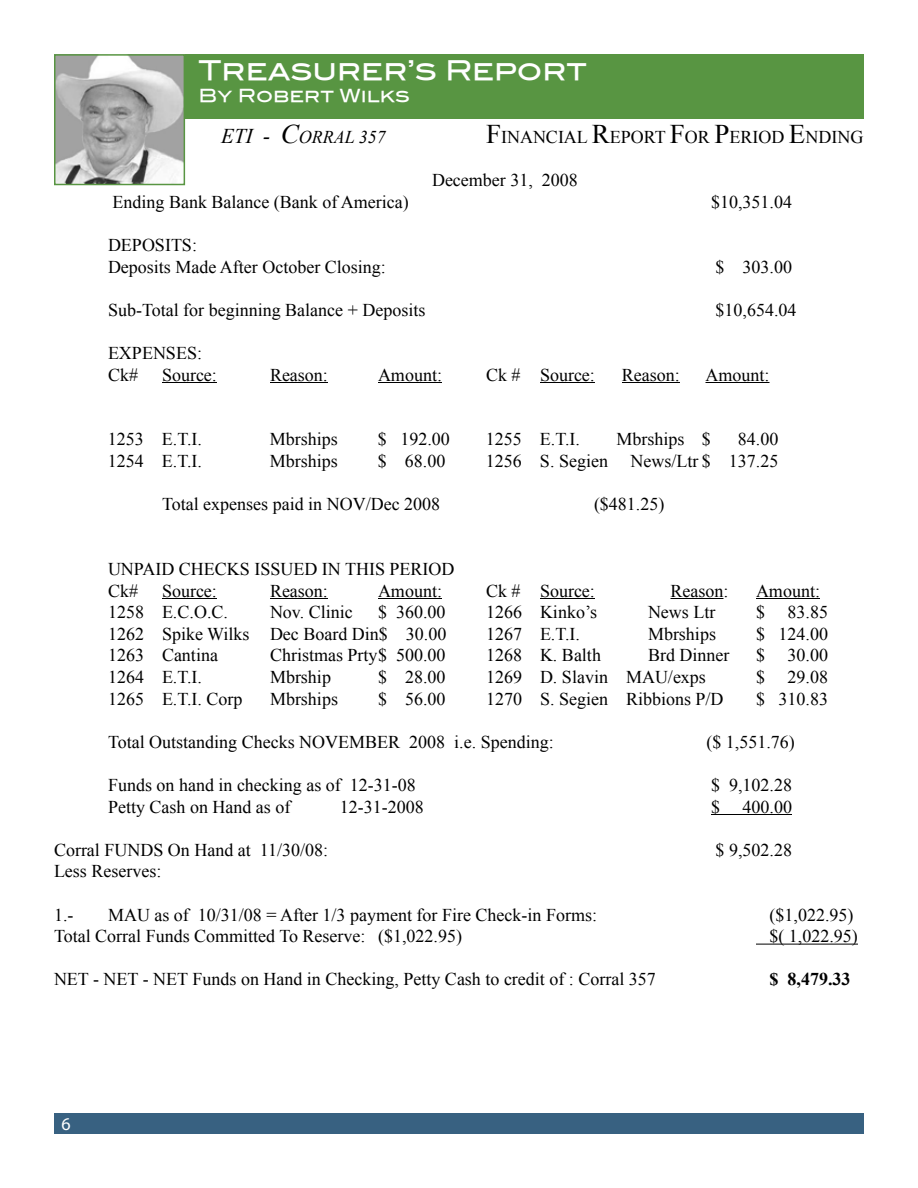
<style>
.page{position:relative;width:918px;height:1188px;background:#fff}
.page>*{position:absolute;margin:0;border:0;box-sizing:border-box;transform-origin:0 0}
.t1{font:27px "Blair Md ITCTT Medium";color:#fff}
.t2{font:18px/21.6px "Times New Roman";color:#000}
.t3{font:18px "Blair Md ITCTT Medium";color:#fff}
.t4{font:italic 18px "Times New Roman";color:#000}
.t5{font:700 18px "Times New Roman";color:#000}
.s1{font-size:21px}
.s2{font-size:27px}
</style>
<div class="page">
<div style="left:54px;top:1113px;width:810px;height:21px;background:#386181"></div>
<div style="left:183px;top:54px;width:681px;height:64px;background:#589542"></div>
<img style="left:57px;top:57px;width:125px;height:125px">
<div style="left:54px;top:54px;width:131px;height:131px;border:2px solid #589542"></div>
<hr style="left:162px;top:382px;width:55px;height:1px;background:#000">
<hr style="left:270px;top:382px;width:58px;height:1px;background:#000">
<hr style="left:378px;top:382px;width:64px;height:1px;background:#000">
<hr style="left:540px;top:382px;width:55px;height:1px;background:#000">
<hr style="left:622px;top:382px;width:58px;height:1px;background:#000">
<hr style="left:706px;top:382px;width:64px;height:1px;background:#000">
<hr style="left:162px;top:598px;width:55px;height:1px;background:#000">
<hr style="left:270px;top:598px;width:58px;height:1px;background:#000">
<hr style="left:378px;top:598px;width:64px;height:1px;background:#000">
<hr style="left:540px;top:598px;width:55px;height:1px;background:#000">
<hr style="left:670px;top:598px;width:53px;height:1px;background:#000">
<hr style="left:756px;top:598px;width:64px;height:1px;background:#000">
<hr style="left:711px;top:814px;width:81px;height:1px;background:#000">
<hr style="left:756px;top:944px;width:102px;height:1px;background:#000">
<h1 class="t1" style="left:199px;top:48px;width:390px">Treasurer’s Report</h1>
<p class="t3" style="left:199px;top:80px;width:213px">By Robert Wilks</p>
<p class="t4" style="left:221px;top:127px;width:166px"><span class="s1">ETI -</span> <span class="s2">C</span>ORRAL 357</p>
<p class="t2" style="left:486px;top:126px;width:379px"><span class="s2">F</span>INANCIAL <span class="s2">R</span>EPORT <span class="s2">F</span>OR <span class="s2">P</span>ERIOD <span class="s2">E</span>NDING</p>
<p class="t2" style="left:432px;top:169px;width:147px">December 31, 2008</p>
<p class="t2" style="left:113px;top:191px;width:298px">Ending Bank Balance (Bank of America)</p>
<p class="t2" style="left:711px;top:191px;width:83px">$10,351.04</p>
<p class="t2" style="left:108px;top:234px;width:279px">DEPOSITS:<br>Deposits Made After October Closing:</p>
<p class="t2" style="left:716px;top:255px;width:78px">$ 303.00</p>
<p class="t2" style="left:108px;top:299px;width:319px">Sub-Total for beginning Balance + Deposits</p>
<p class="t2" style="left:716px;top:299px;width:82px">$10,654.04</p>
<p class="t2" style="left:108px;top:342px;width:96px">EXPENSES:<br>Ck#</p>
<p class="t2" style="left:162px;top:363px;width:56px">Source:</p>
<p class="t2" style="left:270px;top:363px;width:59px">Reason:</p>
<p class="t2" style="left:378px;top:363px;width:66px">Amount:</p>
<p class="t2" style="left:486px;top:363px;width:110px">Ck # Source:</p>
<p class="t2" style="left:622px;top:363px;width:59px">Reason:</p>
<p class="t2" style="left:706px;top:363px;width:66px">Amount:</p>
<p class="t2" style="left:108px;top:428px;width:96px">1253 E.T.I.</p>
<p class="t2" style="left:270px;top:428px;width:70px">Mbrships</p>
<p class="t2" style="left:378px;top:428px;width:73px">$ 192.00</p>
<p class="t2" style="left:486px;top:428px;width:96px">1255 E.T.I.</p>
<p class="t2" style="left:616px;top:428px;width:96px">Mbrships $</p>
<p class="t2" style="left:738px;top:428px;width:42px">84.00</p>
<p class="t2" style="left:108px;top:450px;width:96px">1254 E.T.I.</p>
<p class="t2" style="left:270px;top:450px;width:70px">Mbrships</p>
<p class="t2" style="left:378px;top:450px;width:69px">$ 68.00</p>
<p class="t2" style="left:486px;top:450px;width:124px">1256 S. Segien</p>
<p class="t2" style="left:631px;top:450px;width:149px">News/Ltr $ 137.25</p>
<p class="t2" style="left:162px;top:493px;width:280px">Total expenses paid in NOV/Dec 2008</p>
<p class="t2" style="left:594px;top:493px;width:72px">($481.25)</p>
<p class="t2" style="left:108px;top:558px;width:348px">UNPAID CHECKS ISSUED IN THIS PERIOD<br>Ck#</p>
<p class="t2" style="left:162px;top:579px;width:56px">Source:</p>
<p class="t2" style="left:270px;top:579px;width:59px">Reason:</p>
<p class="t2" style="left:378px;top:579px;width:66px">Amount:</p>
<p class="t2" style="left:486px;top:579px;width:110px">Ck # Source:</p>
<p class="t2" style="left:670px;top:579px;width:59px">Reason:</p>
<p class="t2" style="left:756px;top:579px;width:66px">Amount:</p>
<p class="t2" style="left:108px;top:601px;width:122px">1258 E.C.O.C.</p>
<p class="t2" style="left:270px;top:601px;width:84px">Nov. Clinic</p>
<p class="t2" style="left:378px;top:601px;width:69px">$ 360.00</p>
<p class="t2" style="left:486px;top:601px;width:113px">1266 Kinko’s</p>
<p class="t2" style="left:648px;top:601px;width:69px">News Ltr</p>
<p class="t2" style="left:756px;top:601px;width:10px">$</p>
<p class="t2" style="left:788px;top:601px;width:42px">83.85</p>
<p class="t2" style="left:108px;top:623px;width:340px">1262 Spike Wilks Dec Board Din$ 30.00</p>
<p class="t2" style="left:486px;top:623px;width:96px">1267 E.T.I.</p>
<p class="t2" style="left:648px;top:623px;width:70px">Mbrships</p>
<p class="t2" style="left:756px;top:623px;width:73px">$ 124.00</p>
<p class="t2" style="left:108px;top:644px;width:111px">1263 Cantina</p>
<p class="t2" style="left:270px;top:644px;width:177px">Christmas Prty$ 500.00</p>
<p class="t2" style="left:486px;top:644px;width:117px">1268 K. Balth</p>
<p class="t2" style="left:648px;top:644px;width:83px">Brd Dinner</p>
<p class="t2" style="left:756px;top:644px;width:10px">$</p>
<p class="t2" style="left:788px;top:644px;width:42px">30.00</p>
<p class="t2" style="left:108px;top:666px;width:96px">1264 E.T.I.</p>
<p class="t2" style="left:270px;top:666px;width:63px">Mbrship</p>
<p class="t2" style="left:378px;top:666px;width:69px">$ 28.00</p>
<p class="t2" style="left:486px;top:666px;width:221px">1269 D. Slavin MAU/exps</p>
<p class="t2" style="left:756px;top:666px;width:10px">$</p>
<p class="t2" style="left:788px;top:666px;width:42px">29.08</p>
<p class="t2" style="left:108px;top:687px;width:136px">1265 E.T.I. Corp</p>
<p class="t2" style="left:270px;top:687px;width:70px">Mbrships</p>
<p class="t2" style="left:378px;top:687px;width:69px">$ 56.00</p>
<p class="t2" style="left:486px;top:687px;width:239px">1270 S. Segien Ribbions P/D</p>
<p class="t2" style="left:756px;top:687px;width:73px">$ 310.83</p>
<p class="t2" style="left:108px;top:731px;width:447px">Total Outstanding Checks NOVEMBER 2008 i.e. Spending:</p>
<p class="t2" style="left:706px;top:731px;width:90px">($ 1,551.76)</p>
<p class="t2" style="left:108px;top:774px;width:309px">Funds on hand in checking as of 12-31-08</p>
<p class="t2" style="left:711px;top:774px;width:82px">$ 9,102.28</p>
<p class="t2" style="left:108px;top:795px;width:184px">Petty Cash on Hand as of</p>
<p class="t2" style="left:340px;top:795px;width:85px">12-31-2008</p>
<p class="t2" style="left:711px;top:795px;width:10px">$</p>
<p class="t2" style="left:742px;top:795px;width:51px">400.00</p>
<p class="t2" style="left:54px;top:839px;width:276px">Corral FUNDS On Hand at 11/30/08:</p>
<p class="t2" style="left:716px;top:839px;width:78px">$ 9,502.28</p>
<p class="t2" style="left:54px;top:860px;width:109px">Less Reserves:</p>
<p class="t2" style="left:54px;top:903px;width:21px">1.-</p>
<p class="t2" style="left:108px;top:903px;width:491px">MAU as of 10/31/08 = After 1/3 payment for Fire Check-in Forms:</p>
<p class="t2" style="left:770px;top:903px;width:85px">($1,022.95)</p>
<p class="t2" style="left:54px;top:925px;width:409px">Total Corral Funds Committed To Reserve: ($1,022.95)</p>
<p class="t2" style="left:770px;top:925px;width:90px">$( 1,022.95)</p>
<p class="t2" style="left:54px;top:968px;width:603px">NET - NET - NET Funds on Hand in Checking, Petty Cash to credit of : Corral 357</p>
<p class="t5" style="left:770px;top:969px;width:82px">$ 8,479.33</p>
</div>
